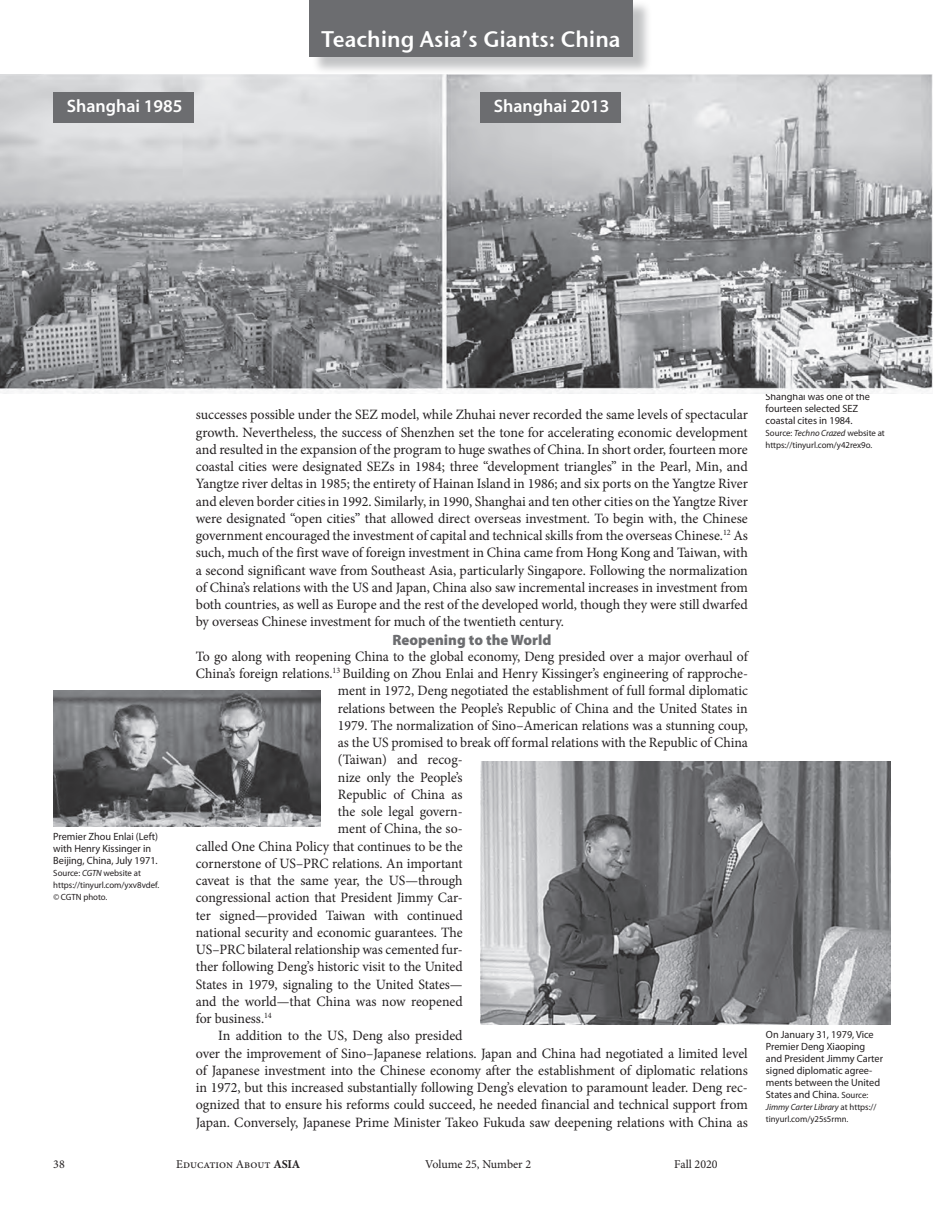
<style>
.page{position:relative;width:945px;height:1215px;background:#fff}
.page>*{position:absolute;margin:0;border:0;box-sizing:border-box;transform-origin:0 0}
.t1{font:22.5px "Stone Sans Sem ITCTT Semi";color:#fff;scale:.96 1}
.t2{font:600 18px "Myriad Pro";color:#fff}
.t3{font:900 15px "Myriad Pro";color:#6c6d70}
.t4{font:14.25px/17.2px "Minion Pro";color:#231f20;text-align:justify}
.t5{font:12px "Minion Pro";color:#231f20}
.t6{font:10.5px/12px "Myriad Pro";color:#231f20}
.t7{font:9px/12px "Myriad Pro";color:#231f20}
.s1{font-style:italic}
.s2{font-weight:700}
.s3{font-size:9px}
</style>
<div class="page">
<div style="left:311px;top:0;width:341px;height:75px;background:#808285;opacity:.48"></div>
<div style="left:309px;top:0;width:324px;height:57px;background:#6c6d70"></div>
<img style="left:0;top:74px;width:932px;height:319px">
<img style="left:53px;top:690px;width:267px;height:137px">
<div style="left:53px;top:93px;width:141px;height:30px;background:#6c6d70"></div>
<div style="left:480px;top:93px;width:141px;height:30px;background:#6c6d70"></div>
<img style="left:481px;top:762px;width:410px;height:262px">
<h1 class="t1" style="left:322px;top:25px;width:313px">Teaching Asia’s Giants: China</h1>
<p class="t2" style="left:67px;top:95px;width:117px">Shanghai 1985</p>
<p class="t2" style="left:494px;top:95px;width:117px">Shanghai 2013</p>
<p class="t6" style="left:53px;top:830px;width:106px">Premier Zhou Enlai (Left) with Henry Kissinger in<br>Beijing, China, July 1971.</p>
<p class="t7" style="left:53px;top:867px;width:108px">Source: <span class="s1">CGTN</span> website at https://tinyurl.com/yxv8vdef. <span class="s1">©</span> CGTN photo<span class="s1">.</span></p>
<p class="t4" style="left:196px;top:406px;width:554px">successes possible under the SEZ model, while Zhuhai never recorded the same levels of spectacular growth. Nevertheless, the success of Shenzhen set the tone for accelerating economic development and resulted in the expansion of the program to huge swathes of China. In short order, fourteen more coastal cities were designated SEZs in 1984; three “development triangles” in the Pearl, Min, and Yangtze river deltas in 1985; the entirety of Hainan Island in 1986; and six ports on the Yangtze River and eleven border cities in 1992. Similarly, in 1990, Shanghai and ten other cities on the Yangtze River were designated “open cities” that allowed direct overseas investment. To begin with, the Chinese government encouraged the investment of capital and technical skills from the overseas Chinese.<sup>12</sup> As such, much of the first wave of foreign investment in China came from Hong Kong and Taiwan, with a second significant wave from Southeast Asia, particularly Singapore. Following the normalization of China’s relations with the US and Japan, China also saw incremental increases in investment from both countries, as well as Europe and the rest of the developed world, though they were still dwarfed by overseas Chinese investment for much of the twentieth century.</p>
<p class="t3" style="left:392px;top:630px;width:161px">Reopening to the World</p>
<p class="t4" style="left:196px;top:648px;width:554px">To go along with reopening China to the global economy, Deng presided over a major overhaul of</p>
<p class="t4" style="left:196px;top:665px;width:554px">China’s foreign relations.<sup>13</sup> Building on Zhou Enlai and Henry Kissinger’s engineering of rapproche-</p>
<p class="t4" style="left:338px;top:682px;width:411px">ment in 1972, Deng negotiated the establishment of full formal diplomatic</p>
<p class="t4" style="left:338px;top:699px;width:411px">relations between the People’s Republic of China and the United States in</p>
<p class="t4" style="left:338px;top:717px;width:412px">1979. The normalization of Sino–American relations was a stunning coup,</p>
<p class="t4" style="left:338px;top:734px;width:412px">as the US promised to break off formal relations with the Republic of China</p>
<p class="t4" style="left:338px;top:751px;width:126px">(Taiwan) and recog-</p>
<p class="t4" style="left:338px;top:768px;width:126px">nize only the People’s</p>
<p class="t4" style="left:338px;top:786px;width:126px">Republic of China as</p>
<p class="t4" style="left:338px;top:803px;width:126px">the sole legal govern-</p>
<p class="t4" style="left:338px;top:820px;width:126px">ment of China, the so-</p>
<p class="t4" style="left:196px;top:837px;width:268px">called One China Policy that continues to be the</p>
<p class="t4" style="left:196px;top:855px;width:268px">cornerstone of US–PRC relations. An important</p>
<p class="t4" style="left:196px;top:872px;width:268px">caveat is that the same year, the US—through</p>
<p class="t4" style="left:196px;top:889px;width:268px">congressional action that President Jimmy Car-</p>
<p class="t4" style="left:196px;top:906px;width:268px">ter signed—provided Taiwan with continued</p>
<p class="t4" style="left:196px;top:924px;width:268px">national security and economic guarantees. The</p>
<p class="t4" style="left:196px;top:941px;width:268px">US–PRC bilateral relationship was cemented fur-</p>
<p class="t4" style="left:196px;top:958px;width:268px">ther following Deng’s historic visit to the United</p>
<p class="t4" style="left:196px;top:975px;width:268px">States in 1979, signaling to the United States—</p>
<p class="t4" style="left:196px;top:993px;width:268px">and the world—that China was now reopened</p>
<p class="t4" style="left:196px;top:1010px;width:78px">for business.<sup>14</sup></p>
<p class="t4" style="left:218px;top:1027px;width:246px">In addition to the US, Deng also presided</p>
<p class="t4" style="left:196px;top:1044px;width:554px">over the improvement of Sino–Japanese relations. Japan and China had negotiated a limited level</p>
<p class="t4" style="left:196px;top:1062px;width:554px">of Japanese investment into the Chinese economy after the establishment of diplomatic relations</p>
<p class="t4" style="left:196px;top:1079px;width:554px">in 1972, but this increased substantially following Deng’s elevation to paramount leader. Deng rec-</p>
<p class="t4" style="left:196px;top:1096px;width:554px">ognized that to ensure his reforms could succeed, he needed financial and technical support from</p>
<p class="t4" style="left:196px;top:1113px;width:554px">Japan. Conversely, Japanese Prime Minister Takeo Fukuda saw deepening relations with China as</p>
<p class="t5" style="left:53px;top:1156px;width:13px">38</p>
<p class="t5" style="left:176px;top:1156px;width:125px">Education About <span class="s2">ASIA</span></p>
<p class="t5" style="left:425px;top:1156px;width:107px">Volume 25, Number 2</p>
<p class="t5" style="left:674px;top:1156px;width:45px">Fall 2020</p>
<p class="t6" style="left:766px;top:391px;width:106px">Shanghai was one of the fourteen selected SEZ coastal cites in 1984.</p>
<p class="t7" style="left:766px;top:427px;width:121px">Source: <span class="s1">Techno Crazed</span> website at https://tinyurl.com/y42rex9o.</p>
<p class="t6" style="left:766px;top:1028px;width:119px">On January 31, 1979, Vice<br>Premier Deng Xiaoping and President Jimmy Carter signed diplomatic agree&shy;ments between the United<br>States and China. <span class="s3">Source:</span></p>
<p class="t7" style="left:766px;top:1101px;width:112px"><span class="s1">Jimmy Carter Library</span> at https:// tinyurl.com/y25s5rmn.</p>
</div>
